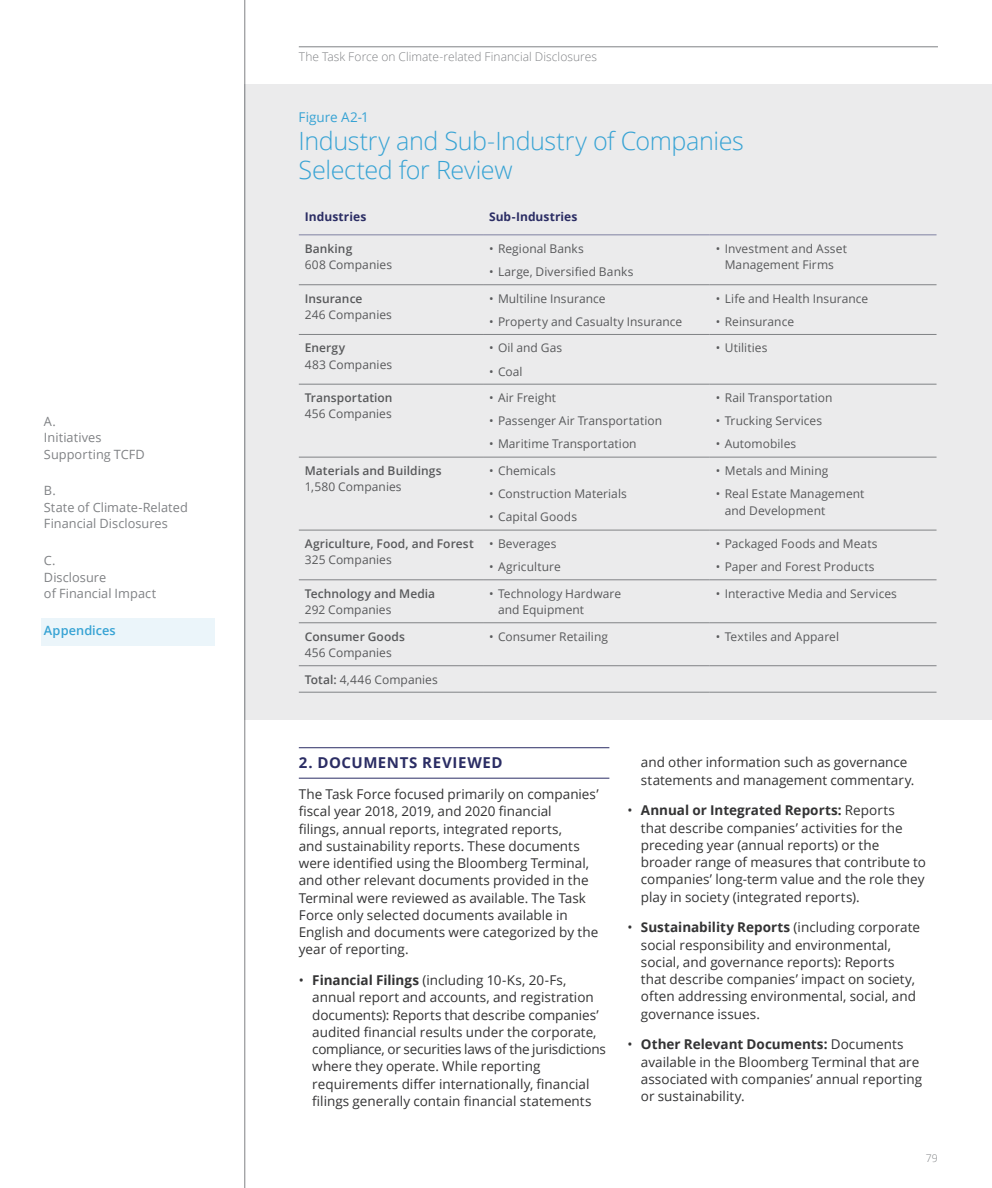
<style>
.page{position:relative;width:992px;height:1188px;background:#fff}
.page>*{position:absolute;margin:0;border:0;box-sizing:border-box;transform-origin:0 0}
.t1{font:300 25.2px/28.5px "Open Sans";letter-spacing:-.015em;color:#37a3d4}
.t2{font:700 15px "Open Sans";letter-spacing:.04em;color:#2b2d64}
.t3{font:13.5px/17.2px "Open Sans";color:#333334}
.t4{font:13.5px "Open Sans";letter-spacing:.005em;color:#37a3d4}
.t5{font:12.75px/16.5px "Open Sans";letter-spacing:.005em;color:#808285}
.t6{font:600 12.75px "Open Sans";letter-spacing:.005em;color:#37a3d4}
.t7{font:12px/16.5px "Open Sans";letter-spacing:.005em;color:#58595b}
.t8{font:600 12px "Open Sans";letter-spacing:.005em;color:#58595b}
.t9{font:300 12px "Open Sans";letter-spacing:.005em;color:#808285}
.t10{font:700 12px "Open Sans";letter-spacing:.005em;color:#2b2d64}
.t11{font:300 10.5px "Open Sans";color:#808285}
.s1{font-weight:600}
.s2{font-weight:700}
</style>
<div class="page">
<hr style="left:299px;top:46px;width:638px;height:1px;background:#808285">
<hr style="left:244px;top:0;width:1px;height:1188px;background:#808285">
<div style="left:41px;top:618px;width:174px;height:27px;background:#ebf5fa"></div>
<div style="left:245px;top:84px;width:746px;height:635px;background:#ebebec"></div>
<hr style="left:299px;top:284px;width:184px;height:1px;background:#808285">
<hr style="left:483px;top:284px;width:226px;height:1px;background:#808285">
<hr style="left:709px;top:284px;width:227px;height:1px;background:#808285">
<hr style="left:299px;top:334px;width:184px;height:1px;background:#808285">
<hr style="left:483px;top:334px;width:226px;height:1px;background:#808285">
<hr style="left:709px;top:334px;width:227px;height:1px;background:#808285">
<hr style="left:299px;top:384px;width:184px;height:1px;background:#808285">
<hr style="left:483px;top:384px;width:226px;height:1px;background:#808285">
<hr style="left:709px;top:384px;width:227px;height:1px;background:#808285">
<hr style="left:299px;top:457px;width:184px;height:1px;background:#808285">
<hr style="left:483px;top:457px;width:226px;height:1px;background:#808285">
<hr style="left:709px;top:457px;width:227px;height:1px;background:#808285">
<hr style="left:299px;top:530px;width:184px;height:1px;background:#808285">
<hr style="left:483px;top:530px;width:226px;height:1px;background:#808285">
<hr style="left:709px;top:530px;width:227px;height:1px;background:#808285">
<hr style="left:299px;top:580px;width:184px;height:1px;background:#808285">
<hr style="left:483px;top:580px;width:226px;height:1px;background:#808285">
<hr style="left:709px;top:580px;width:227px;height:1px;background:#808285">
<hr style="left:299px;top:234px;width:184px;height:1px;background:#8081a2">
<hr style="left:483px;top:234px;width:226px;height:1px;background:#8081a2">
<hr style="left:709px;top:234px;width:227px;height:1px;background:#8081a2">
<hr style="left:299px;top:623px;width:184px;height:1px;background:#808285">
<hr style="left:483px;top:623px;width:226px;height:1px;background:#808285">
<hr style="left:709px;top:623px;width:227px;height:1px;background:#808285">
<hr style="left:299px;top:665px;width:184px;height:1px;background:#808285">
<hr style="left:483px;top:665px;width:226px;height:1px;background:#808285">
<hr style="left:709px;top:665px;width:227px;height:1px;background:#808285">
<hr style="left:299px;top:692px;width:184px;height:1px;background:#808285">
<hr style="left:483px;top:692px;width:226px;height:1px;background:#808285">
<hr style="left:709px;top:692px;width:227px;height:1px;background:#808285">
<hr style="left:299px;top:747px;width:310px;height:1px;background:#2b2d64">
<hr style="left:299px;top:778px;width:310px;height:1px;background:#2b2d64">
<p class="t5" style="left:44px;top:412px;width:102px">A.<br>Initiatives<br>Supporting TCFD</p>
<p class="t5" style="left:44px;top:482px;width:145px">B.<br>State of Climate-Related<br>Financial Disclosures</p>
<p class="t5" style="left:44px;top:552px;width:114px">C.<br>Disclosure<br>of Financial Impact</p>
<p class="t6" style="left:44px;top:621px;width:73px">Appendices</p>
<p class="t9" style="left:299px;top:48px;width:300px">The Task Force on Climate-related Financial Disclosures</p>
<p class="t4" style="left:298px;top:107px;width:72px">Figure A2-1</p>
<h1 class="t1" style="left:298px;top:126px;width:447px">Industry and Sub-Industry of Companies<br>Selected for Review</h1>
<p class="t10" style="left:305px;top:209px;width:63px">Industries</p>
<p class="t10" style="left:489px;top:209px;width:90px">Sub-Industries</p>
<p class="t8" style="left:305px;top:240px;width:49px">Banking</p>
<p class="t7" style="left:305px;top:256px;width:89px">608 Companies</p>
<p class="t7" style="left:489px;top:240px;width:96px">• Regional Banks</p>
<p class="t7" style="left:489px;top:263px;width:146px">• Large, Diversified Banks</p>
<p class="t7" style="left:715px;top:240px;width:133px;text-align:center">• Investment and Asset<br>Management Firms</p>
<p class="t8" style="left:305px;top:290px;width:59px">Insurance</p>
<p class="t7" style="left:305px;top:306px;width:89px">246 Companies</p>
<p class="t7" style="left:489px;top:290px;width:118px">• Multiline Insurance</p>
<p class="t7" style="left:489px;top:313px;width:195px">• Property and Casualty Insurance</p>
<p class="t7" style="left:715px;top:290px;width:154px">• Life and Health Insurance</p>
<p class="t7" style="left:715px;top:313px;width:80px">• Reinsurance</p>
<p class="t8" style="left:305px;top:340px;width:42px">Energy</p>
<p class="t7" style="left:305px;top:356px;width:89px">483 Companies</p>
<p class="t7" style="left:489px;top:339px;width:75px">• Oil and Gas</p>
<p class="t7" style="left:489px;top:363px;width:35px">• Coal</p>
<p class="t7" style="left:715px;top:339px;width:53px">• Utilities</p>
<p class="t8" style="left:305px;top:389px;width:89px">Transportation</p>
<p class="t7" style="left:305px;top:406px;width:89px">456 Companies</p>
<p class="t7" style="left:489px;top:389px;width:69px">• Air Freight</p>
<p class="t7" style="left:489px;top:412px;width:175px">• Passenger Air Transportation</p>
<p class="t7" style="left:489px;top:436px;width:149px">• Maritime Transportation</p>
<p class="t7" style="left:715px;top:389px;width:118px">• Rail Transportation</p>
<p class="t7" style="left:715px;top:412px;width:108px">• Trucking Services</p>
<p class="t7" style="left:715px;top:436px;width:82px">• Automobiles</p>
<p class="t8" style="left:305px;top:462px;width:138px">Materials and Buildings</p>
<p class="t7" style="left:305px;top:479px;width:98px">1,580 Companies</p>
<p class="t7" style="left:489px;top:462px;width:68px">• Chemicals</p>
<p class="t7" style="left:489px;top:485px;width:139px">• Construction Materials</p>
<p class="t7" style="left:489px;top:509px;width:90px">• Capital Goods</p>
<p class="t7" style="left:715px;top:462px;width:114px">• Metals and Mining</p>
<p class="t7" style="left:724px;top:485px;width:141px;text-indent:-9px">• Real Estate Management and Development</p>
<p class="t8" style="left:305px;top:535px;width:170px">Agriculture, Food, and Forest</p>
<p class="t7" style="left:305px;top:551px;width:88px">325 Companies</p>
<p class="t7" style="left:489px;top:535px;width:69px">• Beverages</p>
<p class="t7" style="left:489px;top:558px;width:73px">• Agriculture</p>
<p class="t7" style="left:715px;top:535px;width:163px">• Packaged Foods and Meats</p>
<p class="t7" style="left:715px;top:558px;width:160px">• Paper and Forest Products</p>
<p class="t8" style="left:305px;top:585px;width:132px">Technology and Media</p>
<p class="t7" style="left:305px;top:601px;width:88px">292 Companies</p>
<p class="t7" style="left:498px;top:585px;width:125px;text-indent:-9px">• Technology Hardware and Equipment</p>
<p class="t7" style="left:715px;top:585px;width:183px">• Interactive Media and Services</p>
<p class="t8" style="left:305px;top:628px;width:102px">Consumer Goods</p>
<p class="t7" style="left:305px;top:644px;width:89px">456 Companies</p>
<p class="t7" style="left:489px;top:628px;width:120px">• Consumer Retailing</p>
<p class="t7" style="left:715px;top:628px;width:125px">• Textiles and Apparel</p>
<p class="t7" style="left:305px;top:671px;width:135px"><span class="s1">Total:</span> 4,446 Companies</p>
<p class="t2" style="left:299px;top:752px;width:205px">2. DOCUMENTS REVIEWED</p>
<p class="t3" style="left:299px;top:785px;width:301px">The Task Force focused primarily on companies’ fiscal year 2018, 2019, and 2020 financial<br>filings, annual reports, integrated reports,<br>and sustainability reports. These documents were identified using the Bloomberg Terminal, and other relevant documents provided in the Terminal were reviewed as available. The Task Force only selected documents available in English and documents were categorized by the year of reporting.</p>
<p class="t3" style="left:312px;top:971px;width:295px;text-indent:-14px">• <span class="s2">Financial Filings</span> (including 10-Ks, 20-Fs, annual report and accounts, and registration documents): Reports that describe companies’ audited financial results under the corporate, compliance, or securities laws of the jurisdictions where they operate. While reporting requirements differ internationally, financial filings generally contain financial statements</p>
<p class="t3" style="left:641px;top:753px;width:275px">and other information such as governance statements and management commentary.</p>
<p class="t3" style="left:641px;top:801px;width:287px;text-indent:-14px">• <span class="s2">Annual or Integrated Reports:</span> Reports<br>that describe companies’ activities for the preceding year (annual reports) or the broader range of measures that contribute to companies’ long-term value and the role they play in society (integrated reports).</p>
<p class="t3" style="left:641px;top:918px;width:281px;text-indent:-14px">• <span class="s2">Sustainability Reports</span> (including corporate social responsibility and environmental, social, and governance reports): Reports that describe companies’ impact on society, often addressing environmental, social, and governance issues.</p>
<p class="t3" style="left:641px;top:1035px;width:283px;text-indent:-14px">• <span class="s2">Other Relevant Documents:</span> Documents available in the Bloomberg Terminal that are associated with companies’ annual reporting or sustainability.</p>
<p class="t11" style="left:925px;top:1151px;width:13px">79</p>
</div>
